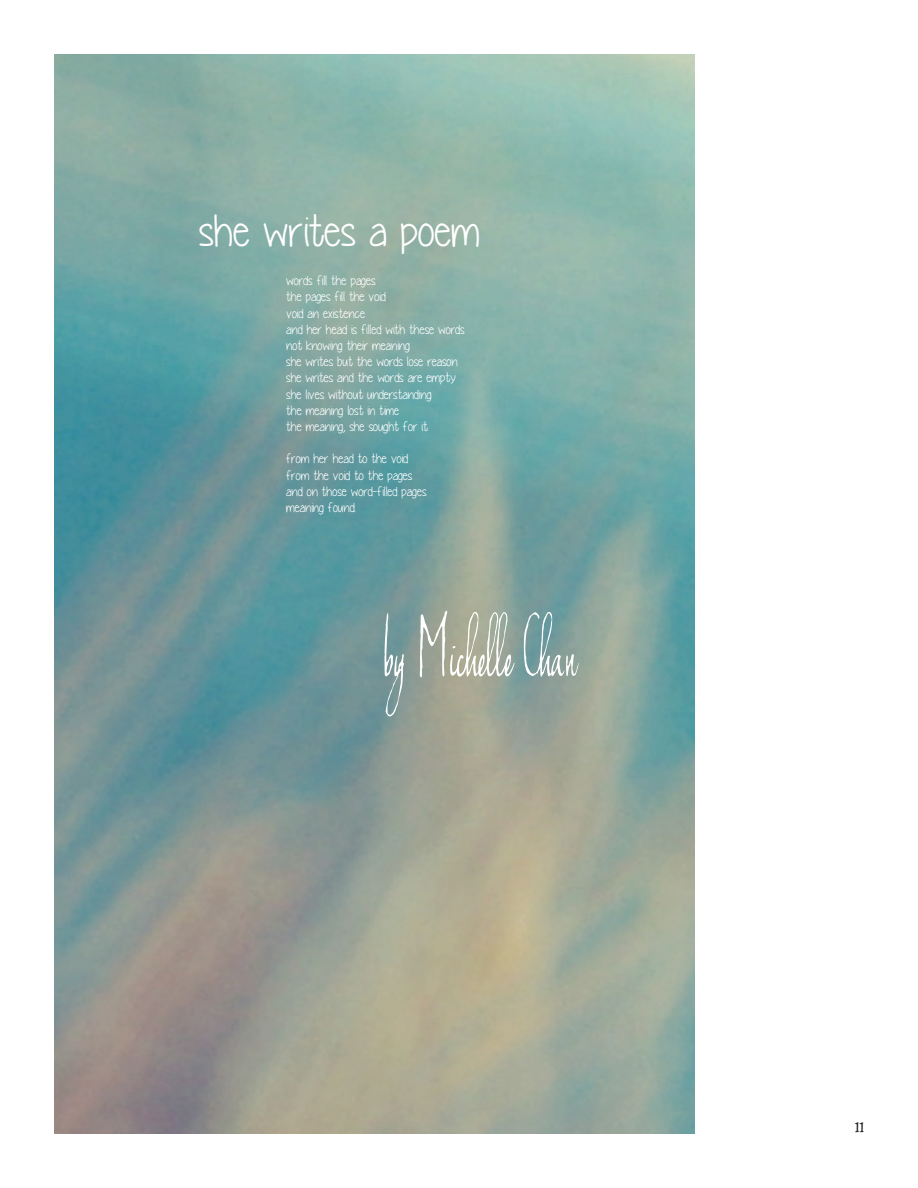
<style>
.page{position:relative;width:918px;height:1188px;background:#fff}
.page>*{position:absolute;margin:0;border:0;box-sizing:border-box;transform-origin:0 0}
.t1{font:54px "Cantwritequicklyinwinter";color:#fff}
.t2{font:45px "Yummy Cupcakes";color:#fff}
.t3{font:13.5px/16.2px "Yummy Cupcakes";color:#fff}
.t4{font:13.5px "Old Style 1 HPLHS";color:#231f20}
</style>
<div class="page">
<img style="left:54px;top:54px;width:641px;height:1080px">
<h2 class="t2" style="left:199px;top:206px;width:283px">she writes a poem</h2>
<p class="t3" style="left:286px;top:273px;width:180px">words fill the pages<br>the pages fill the void<br>void an existence<br>and her head is filled with these words not knowing their meaning<br>she writes but the words lose reason she writes and the words are empty she lives without understanding<br>the meaning lost in time<br>the meaning, she sought for it.</p>
<p class="t3" style="left:286px;top:451px;width:142px">from her head to the void from the void to the pages and on those word-filled pages meaning found.</p>
<h1 class="t1" style="left:385px;top:625px;width:195px">by Michelle Chan</h1>
<p class="t4" style="left:854px;top:1117px;width:11px">11</p>
</div>
